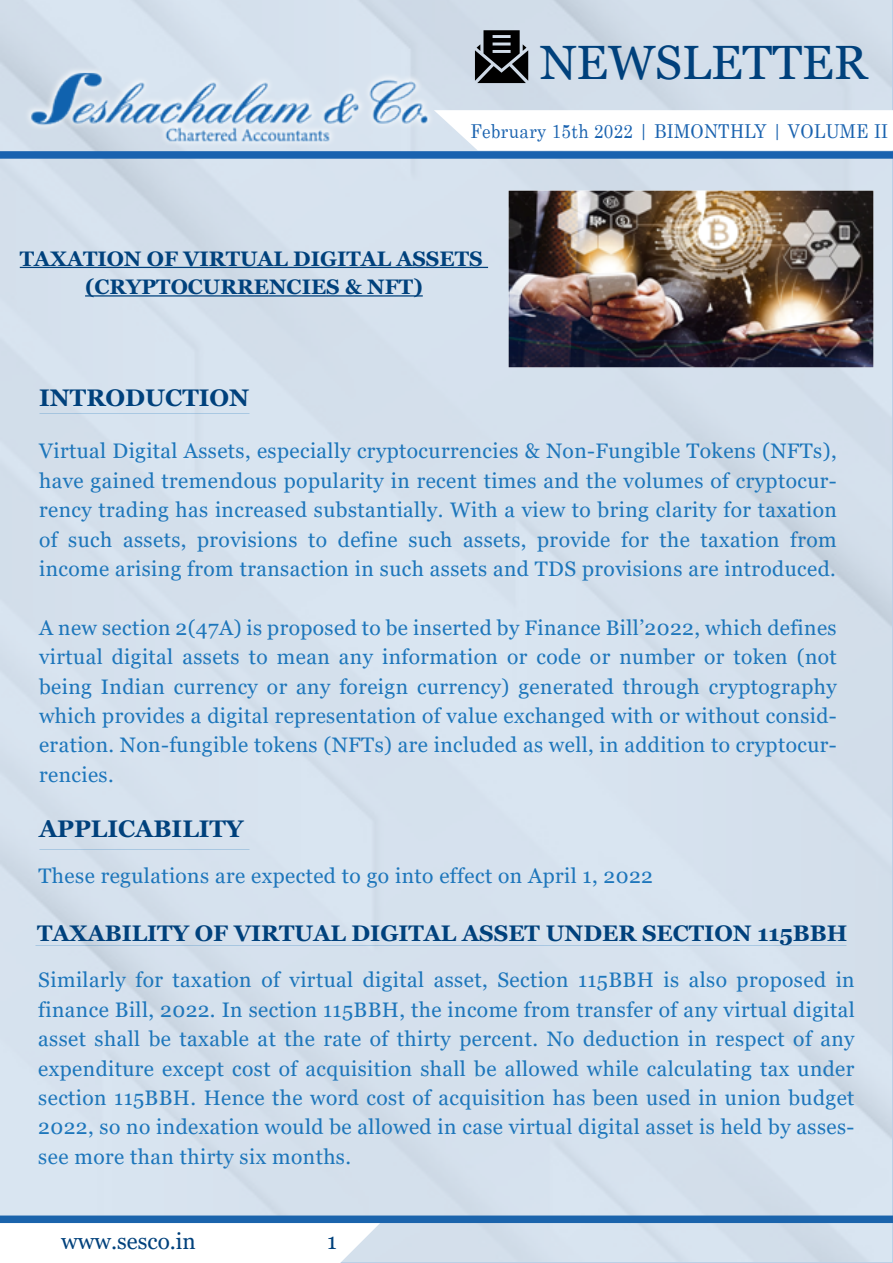
<style>
.page{position:relative;width:893px;height:1263px;background:#fff}
.page>*{position:absolute;margin:0;border:0;box-sizing:border-box;transform-origin:0 0}
.t1{font:48.15px "Georgia";color:#00417c}
.t2{font:700 24px "Georgia";color:#00417c}
.t3{font:700 22.5px "Georgia";color:#00417c}
.t4{font:22.5px "Georgia";color:#00417c}
.t5{font:21px/29.4px "Georgia";letter-spacing:.02em;color:#1d76bb;text-align:justify}
.t6{font:700 21px/28.5px "Georgia";color:#00417c;text-align:center}
.t7{font:19.05px "Century";letter-spacing:.02em;color:#1962af;scale:.89 1}
</style>
<div class="page">
<img style="left:23px;top:60px;width:411px;height:91px">
<hr style="left:20px;top:267px;width:468px;height:1px;background:#00417c">
<hr style="left:85px;top:295px;width:338px;height:2px;background:#00417c">
<svg style="left:475px;top:30px;width:53px;height:53px"></svg>
<svg style="left:434px;top:110px;width:459px;height:40px"></svg>
<svg style="left:0;top:1223px;width:380px;height:40px"></svg>
<div style="left:0;top:151px;width:893px;height:8px;background:#1962af"></div>
<div style="left:0;top:1215px;width:893px;height:8px;background:#1b64ac"></div>
<img style="left:508px;top:189px;width:366px;height:179px">
<h1 class="t1" style="left:540px;top:33px;width:329px">NEWSLETTER</h1>
<p class="t7" style="left:471px;top:115px;width:471px">February 15th 2022 | BIMONTHLY | VOLUME II</p>
<p class="t6" style="left:20px;top:244px;width:464px">TAXATION OF VIRTUAL DIGITAL ASSETS (CRYPTOCURRENCIES &amp; NFT)</p>
<p class="t2" style="left:39px;top:383px;width:212px">INTRODUCTION</p>
<p class="t5" style="left:39px;top:437px;width:799px">Virtual Digital Assets, especially cryptocurrencies &amp; Non-Fungible Tokens (NFTs), have gained tremendous popularity in recent times and the volumes of cryptocur&shy;rency trading has increased substantially. With a view to bring clarity for taxation of such assets, provisions to define such assets, provide for the taxation from income arising from transaction in such assets and TDS provisions are introduced.</p>
<p class="t5" style="left:39px;top:613px;width:799px">A new section 2(47A) is proposed to be inserted by Finance Bill’2022, which defines virtual digital assets to mean any information or code or number or token (not being Indian currency or any foreign currency) generated through cryptography which provides a digital representation of value exchanged with or without consid&shy;eration. Non-fungible tokens (NFTs) are included as well, in addition to cryptocur&shy;rencies.</p>
<p class="t2" style="left:39px;top:813px;width:206px">APPLICABILITY</p>
<p class="t5" style="left:39px;top:861px;width:616px">These regulations are expected to go into effect on April 1, 2022</p>
<p class="t3" style="left:37px;top:919px;width:812px">TAXABILITY OF VIRTUAL DIGITAL ASSET UNDER SECTION 115BBH</p>
<p class="t5" style="left:38px;top:966px;width:818px">Similarly for taxation of virtual digital asset, Section 115BBH is also proposed in finance Bill, 2022. In section 115BBH, the income from transfer of any virtual digital asset shall be taxable at the rate of thirty percent. No deduction in respect of any expenditure except cost of acquisition shall be allowed while calculating tax under section 115BBH. Hence the word cost of acquisition has been used in union budget 2022, so no indexation would be allowed in case virtual digital asset is held by asses&shy;see more than thirty six months.</p>
<p class="t4" style="left:61px;top:1227px;width:136px">www.sesco.in</p>
<p class="t4" style="left:327px;top:1227px;width:11px">1</p>
</div>
